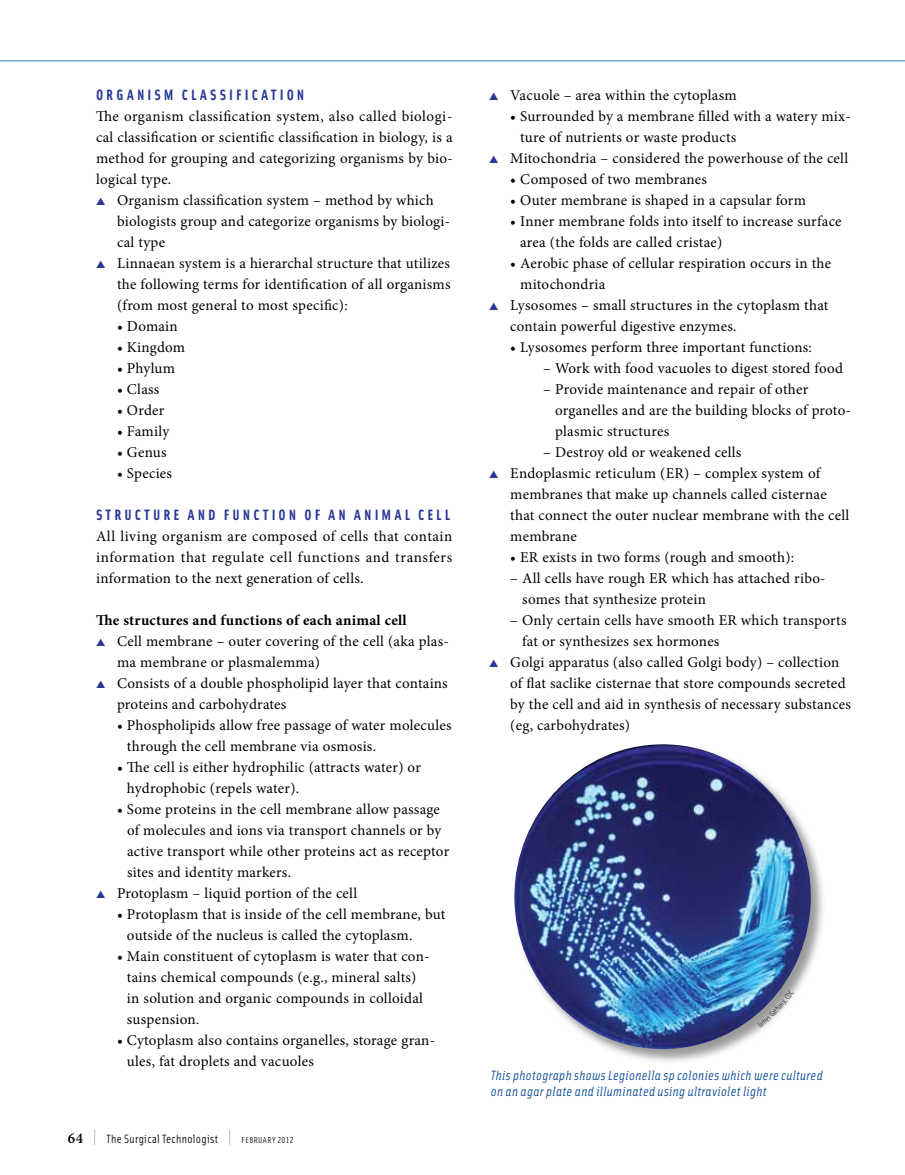
<style>
.page{position:relative;width:905px;height:1175px;background:#fff}
.page>*{position:absolute;margin:0;border:0;box-sizing:border-box;transform-origin:0 0}
.t1{font:15px/21px "Minion Pro";letter-spacing:.015em;color:#000}
.t2{font:15px "Solex Bold Lining";letter-spacing:.21em;color:#2a3795}
.t3{font:700 15px "Minion Pro";letter-spacing:.015em;color:#000}
.t4{font:italic 13.5px/16.5px "Solex Regular Lining";letter-spacing:.03em;color:#034694}
.t5{font:12px "Solex";letter-spacing:.025em;color:#000}
.s1{color:#2a3795}
.s2{font-family:"Minion Pro";font-weight:600;font-size:15px}
.s3{font-family:"Solex Regular Lining";font-size:19.5px;color:#939598}
.s4{font-family:"Solex Regular Lining";font-size:8.7px}
</style>
<div class="page">
<hr style="left:0;top:60px;width:904px;height:2px;background:#6caddf">
<div style="left:513px;top:743px;width:313px;height:321px;background:#000;opacity:.4"></div>
<img style="left:514px;top:744px;width:296px;height:305px">
<svg style="left:756px;top:989px;width:38px;height:39px"></svg>
<p class="t2" style="left:96px;top:85px;width:21px">ORGANISM</p>
<p class="t2" style="left:182px;top:85px;width:19px">CLASSIFICATION</p>
<p class="t1" style="left:96px;top:106px;width:358px;text-align:justify">The organism classification system, also called biologi&shy;cal classification or scientific classification in biology, is a method for grouping and categorizing organisms by bio&shy;logical type.</p>
<p class="t1" style="left:117px;top:190px;width:335px;text-indent:-21px"><span class="s1">▲</span> Organism classification system – method by which biologists group and categorize organisms by biologi&shy;cal type</p>
<p class="t1" style="left:117px;top:253px;width:335px;text-align:justify;text-indent:-21px"><span class="s1">▲</span> Linnaean system is a hierarchal structure that utilizes the following terms for identification of all organisms (from most general to most specific):</p>
<p class="t1" style="left:117px;top:316px;width:62px">• Domain</p>
<p class="t1" style="left:117px;top:337px;width:70px">• Kingdom</p>
<p class="t1" style="left:117px;top:358px;width:60px">• Phylum</p>
<p class="t1" style="left:117px;top:379px;width:44px">• Class</p>
<p class="t1" style="left:117px;top:400px;width:49px">• Order</p>
<p class="t1" style="left:117px;top:421px;width:54px">• Family</p>
<p class="t1" style="left:117px;top:442px;width:51px">• Genus</p>
<p class="t1" style="left:117px;top:463px;width:57px">• Species</p>
<p class="t2" style="left:96px;top:505px;width:20px">STRUCTURE</p>
<p class="t2" style="left:188px;top:505px;width:11px">AND</p>
<p class="t2" style="left:224px;top:505px;width:19px">FUNCTION</p>
<p class="t2" style="left:304px;top:505px;width:70px">OF AN ANIMAL</p>
<p class="t2" style="left:418px;top:505px;width:18px">CELL</p>
<p class="t1" style="left:96px;top:526px;width:358px;text-align:justify">All living organism are composed of cells that contain information that regulate cell functions and transfers information to the next generation of cells.</p>
<p class="t3" style="left:96px;top:610px;width:312px">The structures and functions of each animal cell</p>
<p class="t1" style="left:117px;top:631px;width:333px;text-indent:-21px"><span class="s1">▲</span> Cell membrane – outer covering of the cell (aka plas&shy;ma membrane or plasmalemma)</p>
<p class="t1" style="left:117px;top:673px;width:332px;text-indent:-21px"><span class="s1">▲</span> Consists of a double phospholipid layer that contains proteins and carbohydrates</p>
<p class="t1" style="left:127px;top:715px;width:326px;text-indent:-10px">• Phospholipids allow free passage of water molecules through the cell membrane via osmosis.</p>
<p class="t1" style="left:127px;top:757px;width:295px;text-indent:-10px">• The cell is either hydrophilic (attracts water) or hydrophobic (repels water).</p>
<p class="t1" style="left:127px;top:799px;width:324px;text-indent:-10px">• Some proteins in the cell membrane allow passage of molecules and ions via transport channels or by active transport while other proteins act as receptor sites and identity markers.</p>
<p class="t1" style="left:96px;top:883px;width:262px"><span class="s1">▲</span> Protoplasm – liquid portion of the cell</p>
<p class="t1" style="left:127px;top:904px;width:320px;text-indent:-10px">• Protoplasm that is inside of the cell membrane, but outside of the nucleus is called the cytoplasm.</p>
<p class="t1" style="left:127px;top:946px;width:304px;text-indent:-10px">• Main constituent of cytoplasm is water that con&shy;tains chemical compounds (e.g., mineral salts) in solution and organic compounds in colloidal suspension.</p>
<p class="t1" style="left:127px;top:1030px;width:309px;text-indent:-10px">• Cytoplasm also contains organelles, storage gran&shy;ules, fat droplets and vacuoles</p>
<p class="t5" style="left:68px;top:1130px;width:227px"><span class="s2">64</span> <span class="s3">|</span> The Surgical Technologist <span class="s3">|</span> <span class="s4">FEBRUARY 2012</span></p>
<p class="t1" style="left:489px;top:85px;width:249px"><span class="s1">▲</span> Vacuole – area within the cytoplasm</p>
<p class="t1" style="left:520px;top:106px;width:332px;text-indent:-10px">• Surrounded by a membrane filled with a watery mix&shy;ture of nutrients or waste products</p>
<p class="t1" style="left:489px;top:148px;width:360px"><span class="s1">▲</span> Mitochondria – considered the powerhouse of the cell</p>
<p class="t1" style="left:510px;top:169px;width:198px">• Composed of two membranes</p>
<p class="t1" style="left:510px;top:190px;width:297px">• Outer membrane is shaped in a capsular form</p>
<p class="t1" style="left:520px;top:211px;width:323px;text-indent:-10px">• Inner membrane folds into itself to increase surface area (the folds are called cristae)</p>
<p class="t1" style="left:520px;top:253px;width:312px;text-indent:-10px">• Aerobic phase of cellular respiration occurs in the mitochondria</p>
<p class="t1" style="left:510px;top:295px;width:320px;text-indent:-21px"><span class="s1">▲</span> Lysosomes – small structures in the cytoplasm that contain powerful digestive enzymes.</p>
<p class="t1" style="left:510px;top:337px;width:303px">• Lysosomes perform three important functions:</p>
<p class="t1" style="left:543px;top:358px;width:301px">– Work with food vacuoles to digest stored food</p>
<p class="t1" style="left:555px;top:379px;width:297px;text-indent:-12px">– Provide maintenance and repair of other organelles and are the building blocks of proto&shy;plasmic structures</p>
<p class="t1" style="left:543px;top:442px;width:200px">– Destroy old or weakened cells</p>
<p class="t1" style="left:510px;top:463px;width:340px;text-indent:-21px"><span class="s1">▲</span> Endoplasmic reticulum (ER) – complex system of membranes that make up channels called cisternae that connect the outer nuclear membrane with the cell membrane</p>
<p class="t1" style="left:510px;top:547px;width:285px">• ER exists in two forms (rough and smooth):</p>
<p class="t1" style="left:522px;top:568px;width:305px;text-indent:-12px">– All cells have rough ER which has attached ribo&shy;somes that synthesize protein</p>
<p class="t1" style="left:522px;top:610px;width:326px;text-indent:-12px">– Only certain cells have smooth ER which transports fat or synthesizes sex hormones</p>
<p class="t1" style="left:510px;top:652px;width:342px;text-indent:-21px"><span class="s1">▲</span> Golgi apparatus (also called Golgi body) – collection of flat saclike cisternae that store compounds secreted by the cell and aid in synthesis of necessary substances (eg, carbohydrates)</p>
<p class="t4" style="left:490px;top:1066px;width:333px">This photograph shows Legionella sp colonies which were cultured on an agar plate and illuminated using ultraviolet light</p>
</div>
